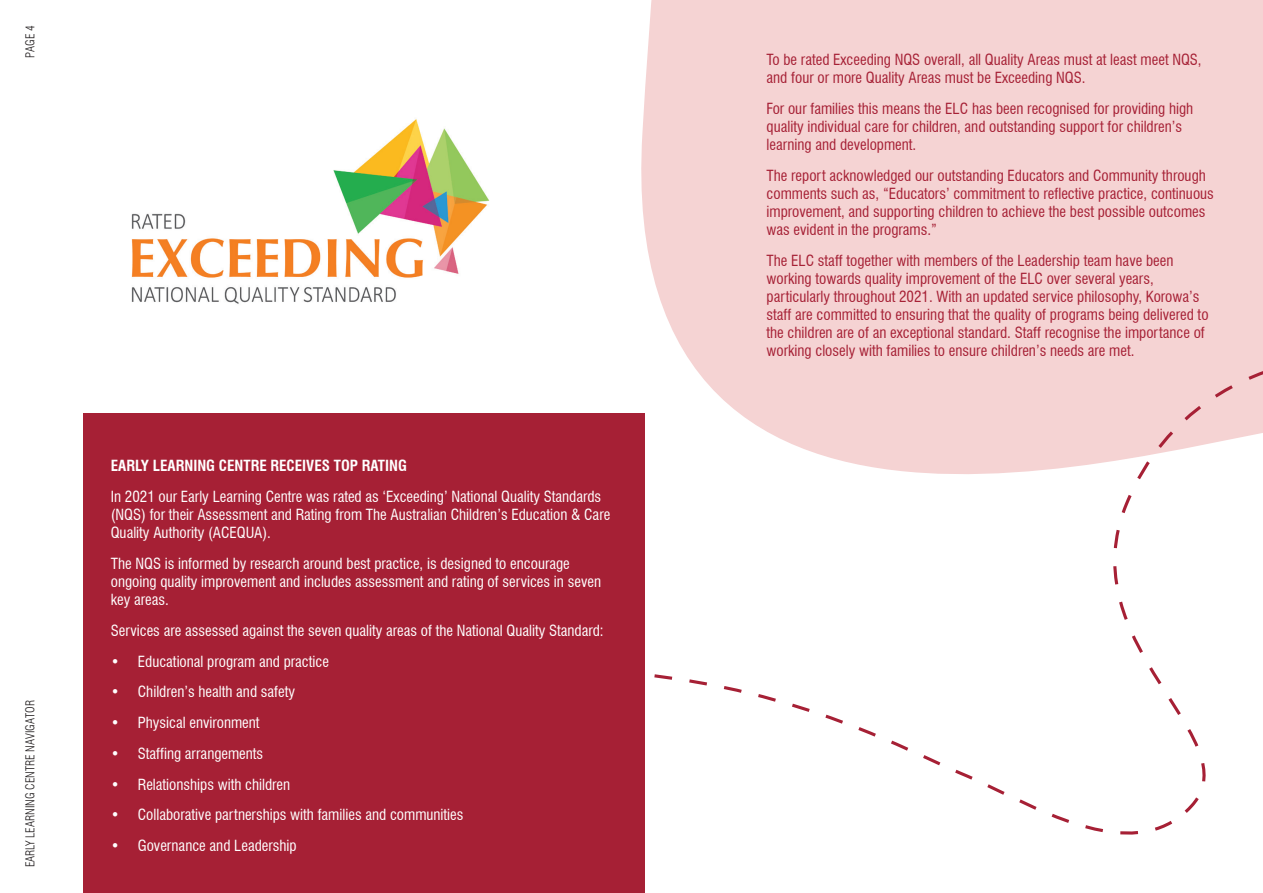
<style>
.page{position:relative;width:1263px;height:893px;background:#fff}
.page>*{position:absolute;margin:0;border:0;box-sizing:border-box;transform-origin:0 0}
.Body{font:condensed 15px/18px "Swiss 721 BT";color:#a62035}
.Body-2{font:condensed 15px/18px "Swiss 721 BT";color:#fff}
.Body-3{font:700 condensed 15px "Swiss 721 BT";color:#fff}
.t1{font:300 condensed 12px "Swiss 721 BT";color:#231f20}
</style>
<div class="page">
<div style="left:83px;top:413px;width:561px;height:480px;background:#a62035"></div>
<div style="left:641px;top:0;width:622px;height:354px;background:#f5d3d3"></div>
<img style="left:131px;top:119px;width:359px;height:185px">
<svg style="left:644px;top:354px;width:619px;height:462px"></svg>
<p class="t1" style="left:23px;top:58px;width:34px;rotate:-90deg">PAGE 4</p>
<p class="t1" style="left:23px;top:867px;width:169px;rotate:-90deg">EARLY LEARNING CENTRE NAVIGATOR</p>
<p class="Body-3" style="left:111px;top:457px;width:298px">EARLY LEARNING CENTRE RECEIVES TOP RATING</p>
<p class="Body-2" style="left:111px;top:488px;width:501px">In 2021 our Early Learning Centre was rated as ‘Exceeding’ National Quality Standards (NQS) for their Assessment and Rating from The Australian Children’s Education &amp; Care<br>Quality Authority (ACEQUA).</p>
<p class="Body-2" style="left:111px;top:555px;width:492px">The NQS is informed by research around best practice, is designed to encourage ongoing quality improvement and includes assessment and rating of services in seven key areas.</p>
<p class="Body-2" style="left:111px;top:621px;width:494px">Services are assessed against the seven quality areas of the National Quality Standard:</p>
<p class="Body-2" style="left:111px;top:652px;width:220px">• Educational program and practice</p>
<p class="Body-2" style="left:111px;top:683px;width:186px">• Children’s health and safety</p>
<p class="Body-2" style="left:111px;top:714px;width:150px">• Physical environment</p>
<p class="Body-2" style="left:111px;top:744px;width:154px">• Staffing arrangements</p>
<p class="Body-2" style="left:111px;top:775px;width:181px">• Relationships with children</p>
<p class="Body-2" style="left:111px;top:806px;width:354px">• Collaborative partnerships with families and communities</p>
<p class="Body-2" style="left:111px;top:837px;width:187px">• Governance and Leadership</p>
<p class="Body" style="left:766px;top:51px;width:437px">To be rated Exceeding NQS overall, all Quality Areas must at least meet NQS, and four or more Quality Areas must be Exceeding NQS.</p>
<p class="Body" style="left:766px;top:100px;width:428px">For our families this means the ELC has been recognised for providing high quality individual care for children, and outstanding support for children’s learning and development.</p>
<p class="Body" style="left:766px;top:166px;width:449px">The report acknowledged our outstanding Educators and Community through comments such as, “Educators’ commitment to reflective practice, continuous improvement, and supporting children to achieve the best possible outcomes was evident in the programs.”</p>
<p class="Body" style="left:766px;top:251px;width:443px">The ELC staff together with members of the Leadership team have been working towards quality improvement of the ELC over several years, particularly throughout 2021. With an updated service philosophy, Korowa’s staff are committed to ensuring that the quality of programs being delivered to the children are of an exceptional standard. Staff recognise the importance of working closely with families to ensure children’s needs are met.</p>
</div>
